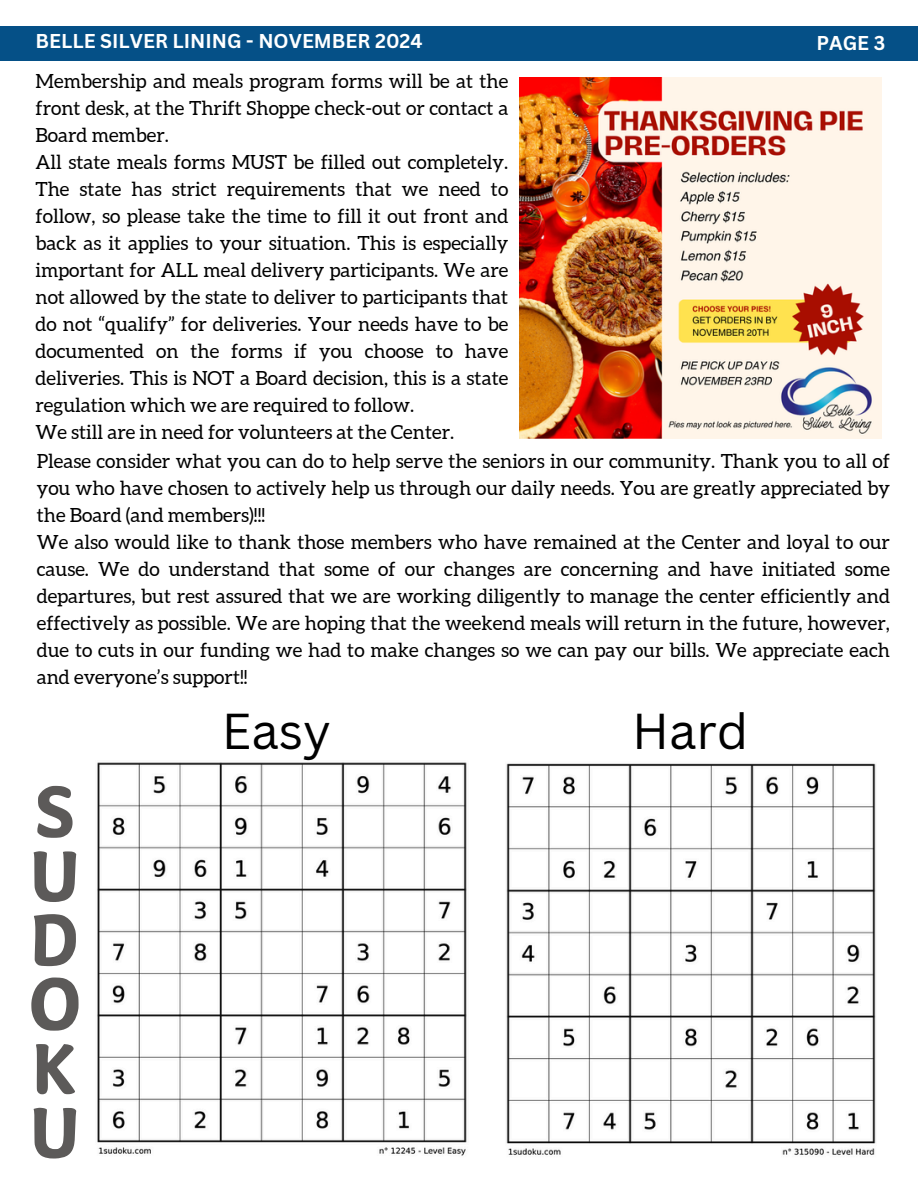
<style>
.page{position:relative;width:918px;height:1188px;background:#fff}
.page>*{position:absolute;margin:0;border:0;box-sizing:border-box;transform-origin:0 0}
.t1{font:84px/64.2px "Canva Wen";color:#5c5a59;text-align:justify}
.t2{font:49.05px "Canva Sans";color:#000}
.t3{font:19.5px/27px "Aleo";color:#000;text-align:justify}
.t4{font:700 19.5px "Canva Sans";color:#fff}
</style>
<div class="page">
<div style="left:0;top:26px;width:918px;height:34px;background:#055087"></div>
<img style="left:97px;top:762px;width:370px;height:394px">
<img style="left:506px;top:763px;width:370px;height:392px">
<img style="left:520px;top:78px;width:361px;height:361px">
<p class="t4" style="left:36px;top:27px;width:389px">BELLE SILVER LINING - NOVEMBER 2024</p>
<p class="t4" style="left:817px;top:29px;width:70px">PAGE 3</p>
<p class="t3" style="left:36px;top:68px;width:474px">Membership and meals program forms will be at the front desk, at the Thrift Shoppe check-out or contact a Board member.</p>
<h1 class="t3" style="left:36px;top:149px;width:474px">All state meals forms MUST be filled out completely.<br>The state has strict requirements that we need to follow, so please take the time to fill it out front and back as it applies to your situation. This is especially important for ALL meal delivery participants. We are not allowed by the state to deliver to participants that do not “qualify” for deliveries. Your needs have to be documented on the forms if you choose to have deliveries. This is NOT a Board decision, this is a state regulation which we are required to follow.</h1>
<h2 class="t3" style="left:36px;top:419px;width:420px">We still are in need for volunteers at the Center.</h2>
<p class="t3" style="left:37px;top:448px;width:855px">Please consider what you can do to help serve the seniors in our community. Thank you to all of you who have chosen to actively help us through our daily needs. You are greatly appreciated by the Board (and members)!!!</p>
<p class="t3" style="left:37px;top:529px;width:855px">We also would like to thank those members who have remained at the Center and loyal to our cause. We do understand that some of our changes are concerning and have initiated some departures, but rest assured that we are working diligently to manage the center efficiently and effectively as possible. We are hoping that the weekend meals will return in the future, however, due to cuts in our funding we had to make changes so we can pay our bills. We appreciate each and everyone’s support!!</p>
<p class="t1" style="left:29px;top:777px;width:54px">S U D O K U</p>
<p class="t2" style="left:222px;top:696px;width:111px">Easy</p>
<p class="t2" style="left:632px;top:696px;width:118px">Hard</p>
</div>
